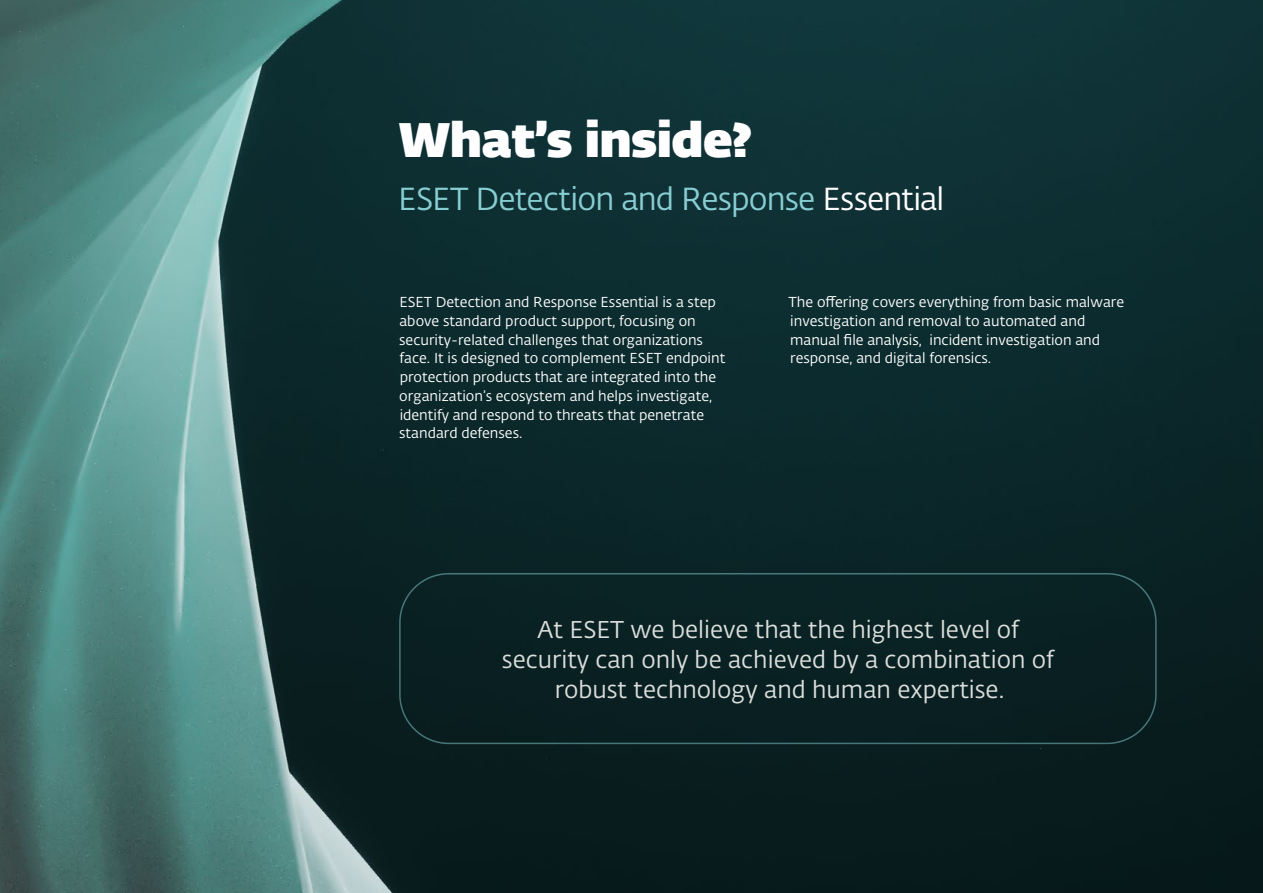
<style>
.page{position:relative;width:1263px;height:893px;background:#fff}
.page>*{position:absolute;margin:0;border:0;box-sizing:border-box;transform-origin:0 0}
.t1{font:800 48px "Fedra Sans Dis Std";color:#fff}
.t2{font:31.5px "Fedra Sans Alt Pro Book LF";letter-spacing:-.025em;color:#87ced3}
.t3{font:24px/30px "Fedra Sans Alt Pro Book LF";color:#dbdedb;text-align:center}
.t4{font:14.25px/18.8px "Fedra Sans Alt Pro Book LF";color:#fff}
.s1{color:#fff}
</style>
<div class="page">
<img style="left:0;top:0;width:1263px;height:893px">
<div style="left:399px;top:573px;width:758px;height:171px;border:2px solid #87ced3;border-radius:49px"></div>
<h1 class="t1" style="left:399px;top:101px;width:354px">What’s inside?</h1>
<h2 class="t2" style="left:398px;top:177px;width:548px">ESET Detection and Response <span class="s1">Essential</span></h2>
<p class="t4" style="left:399px;top:292px;width:328px">ESET Detection and Response Essential is a step above standard product support, focusing on security-related challenges that organizations face. It is designed to complement ESET endpoint protection products that are integrated into the organization’s ecosystem and helps investigate, identify and respond to threats that penetrate standard defenses.</p>
<p class="t4" style="left:789px;top:292px;width:337px">The offering covers everything from basic malware investigation and removal to automated and manual file analysis, incident investigation and response, and digital forensics.</p>
<h3 class="t3" style="left:502px;top:613px;width:553px">At ESET we believe that the highest level of security can only be achieved by a combination of robust technology and human expertise.</h3>
</div>
